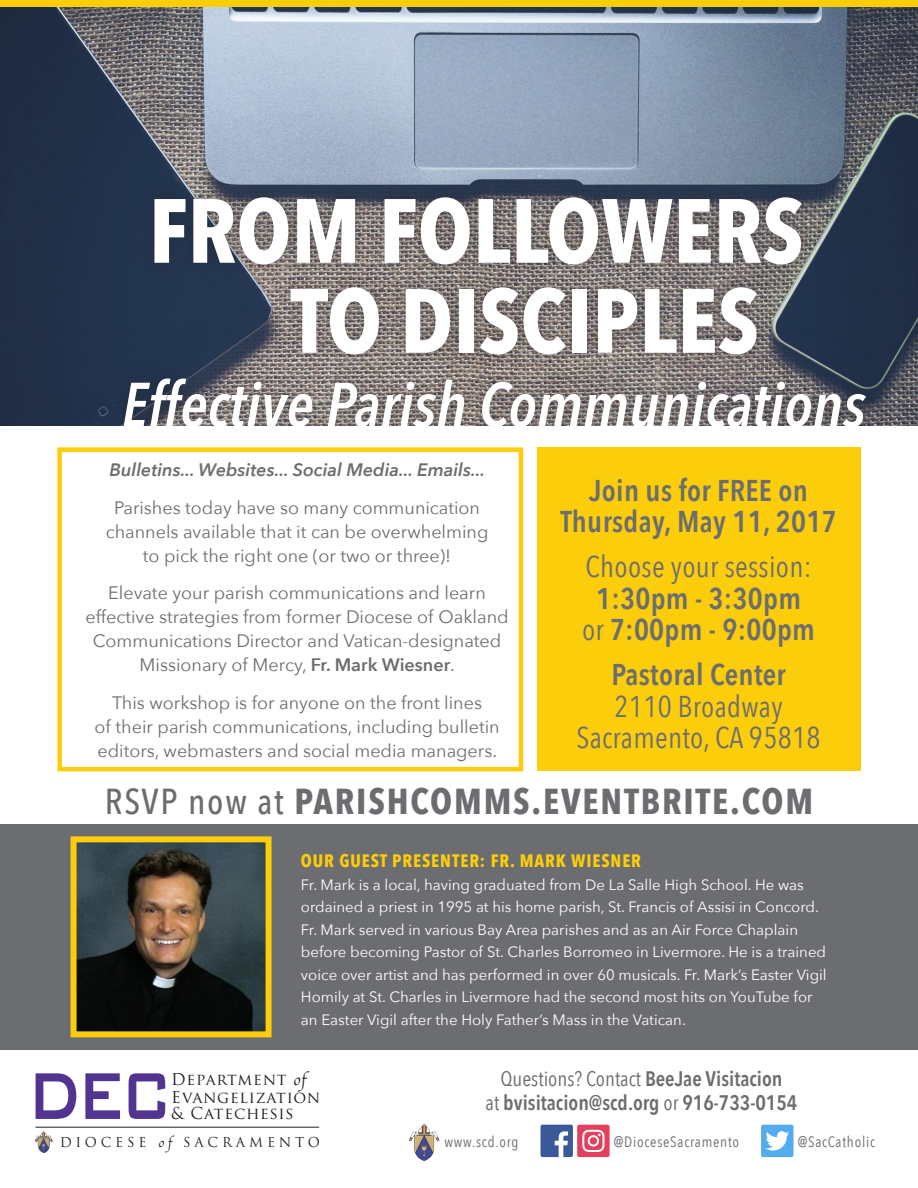
<style>
.page{position:relative;width:918px;height:1188px;background:#fff}
.page>*{position:absolute;margin:0;border:0;box-sizing:border-box;transform-origin:0 0}
.t1{font:700 90px "Avenir Next Condensed";color:#fff}
.t2{font:500 88.35px "Bank Gothic";color:#523390;scale:.74 1}
.t3{font:italic 600 61.5px "Avenir Next Condensed";color:#fff}
.t4{font:700 36px "Avenir Next Condensed";letter-spacing:.05em;color:#6c6d70}
.t5{font:600 30px/31.5px "Avenir Next Condensed";letter-spacing:.01em;color:#6c6d70;text-align:center}
.t6{font:30px/31.5px "Avenir Next Condensed";letter-spacing:.01em;color:#6c6d70;text-align:center}
.t7{font:600 21px/24px "Avenir Next Condensed";color:#6c6d70;text-align:center}
.t8{font:18px/24px "Avenir Next";color:#6c6d70;text-align:center}
.t9{font:italic 600 18px "Avenir Next";color:#6c6d70}
.t10{font:700 18px "Avenir Next Condensed";letter-spacing:.05em;color:#fccd0a}
.t11{font:16.05px/17.7px "Trajan Pro";letter-spacing:.05em;color:#231f20}
.t12{font:15px/22.5px "Avenir Next";color:#fff}
.t13{font:15px "Avenir Next Condensed";letter-spacing:.05em;color:#6c6d70}
.t14{font:13.35px "Trajan Pro";letter-spacing:.285em;color:#231f20}
.s1{font-weight:600}
.s2{font-weight:400}
.s3{font-weight:500}
.s4{font-family:"Apple Chancery"}
</style>
<div class="page">
<img style="left:0;top:7px;width:918px;height:419px">
<div style="left:537px;top:447px;width:324px;height:324px;background:#fccd0a"></div>
<div style="left:0;top:824px;width:918px;height:226px;background:#6c6d70"></div>
<img style="left:409px;top:1123px;width:31px;height:38px">
<div style="left:541px;top:1125px;width:32px;height:32px;background:#3b5999;border-radius:2px"></div>
<svg style="left:555px;top:1131px;width:13px;height:26px"></svg>
<div style="left:577px;top:1125px;width:33px;height:32px;background:#e3405e;border-radius:2px"></div>
<svg style="left:582px;top:1130px;width:22px;height:22px"></svg>
<div style="left:761px;top:1125px;width:32px;height:32px;background:#54abed;border-radius:2px"></div>
<svg style="left:765px;top:1131px;width:24px;height:20px"></svg>
<svg style="left:70px;top:836px;width:202px;height:202px;background:#4e4b32"></svg>
<div style="left:113px;top:186px;width:764px;height:253px;background:#231f20;opacity:.4"></div>
<div style="left:0;top:426px;width:918px;height:12px;background:#fff"></div>
<hr style="left:36px;top:1127px;width:283px;height:1px;background:#231f20">
<img style="left:35px;top:1131px;width:17px;height:21px">
<div style="left:57px;top:447px;width:466px;height:324px;border:4px solid #fccd0a"></div>
<div style="left:0;top:0;width:918px;height:7px;background:#fccd0a"></div>
<p class="t1" style="left:149px;top:176px;width:656px">FROM FOLLOWERS</p>
<p class="t1" style="left:291px;top:266px;width:470px">TO DISCIPLES</p>
<p class="t3" style="left:122px;top:367px;width:746px">Effective Parish Communications</p>
<p class="t9" style="left:109px;top:455px;width:377px">Bulletins... Websites... Social Media... Emails...</p>
<p class="t8" style="left:106px;top:495px;width:384px">Parishes today have so many communication channels available that it can be overwhelming to pick the right one (or two or three)!</p>
<p class="t8" style="left:85px;top:580px;width:425px">Elevate your parish communications and learn effective strategies from former Diocese of Oakland Communications Director and Vatican-designated Missionary of Mercy, <span class="s1">Fr. Mark Wiesner</span>.</p>
<p class="t8" style="left:94px;top:690px;width:407px">This workshop is for anyone on the front lines<br>of their parish communications, including bulletin editors, webmasters and social media managers.</p>
<p class="t5" style="left:560px;top:474px;width:278px">Join us for FREE on<br>Thursday, May 11, 2017</p>
<p class="t5" style="left:582px;top:550px;width:234px"><span class="s2">Choose your session:<br></span>1:30pm - 3:30pm <span class="s2">or</span> 7:00pm - 9:00pm</p>
<p class="t6" style="left:576px;top:657px;width:246px"><span class="s1">Pastoral Center<br></span>2110 Broadway<br>Sacramento, CA 95818</p>
<p class="t4" style="left:105px;top:779px;width:710px"><span class="s3">RSVP now at</span> PARISHCOMMS.EVENTBRITE.COM</p>
<p class="t10" style="left:301px;top:850px;width:342px">OUR GUEST PRESENTER: FR. MARK WIESNER</p>
<p class="t12" style="left:301px;top:873px;width:527px">Fr. Mark is a local, having graduated from De La Salle High School. He was ordained a priest in 1995 at his home parish, St. Francis of Assisi in Concord.<br>Fr. Mark served in various Bay Area parishes and as an Air Force Chaplain before becoming Pastor of St. Charles Borromeo in Livermore. He is a trained voice over artist and has performed in over 60 musicals. Fr. Mark’s Easter Vigil Homily at St. Charles in Livermore had the second most hits on YouTube for an Easter Vigil after the Holy Father’s Mass in the Vatican.</p>
<p class="t2" style="left:27px;top:1027px;width:198px">DEC</p>
<p class="t11" style="left:171px;top:1070px;width:150px">Department <span class="s4">of<br></span>Evangelization</p>
<p class="t11" style="left:171px;top:1104px;width:124px">&amp; Catechesis</p>
<p class="t14" style="left:60px;top:1134px;width:262px">DIOCESE <span class="s4">of</span> SACRAMENTO</p>
<p class="t7" style="left:486px;top:1066px;width:313px"><span class="s2">Questions? Contact</span> BeeJae Visitacion<br><span class="s2">at</span> bvisitacion@scd.org <span class="s2">or</span> 916-733-0154</p>
<p class="t13" style="left:445px;top:1129px;width:76px">www.scd.org</p>
<p class="t13" style="left:614px;top:1129px;width:127px">@DioceseSacramento</p>
<p class="t13" style="left:798px;top:1129px;width:79px">@SacCatholic</p>
</div>
